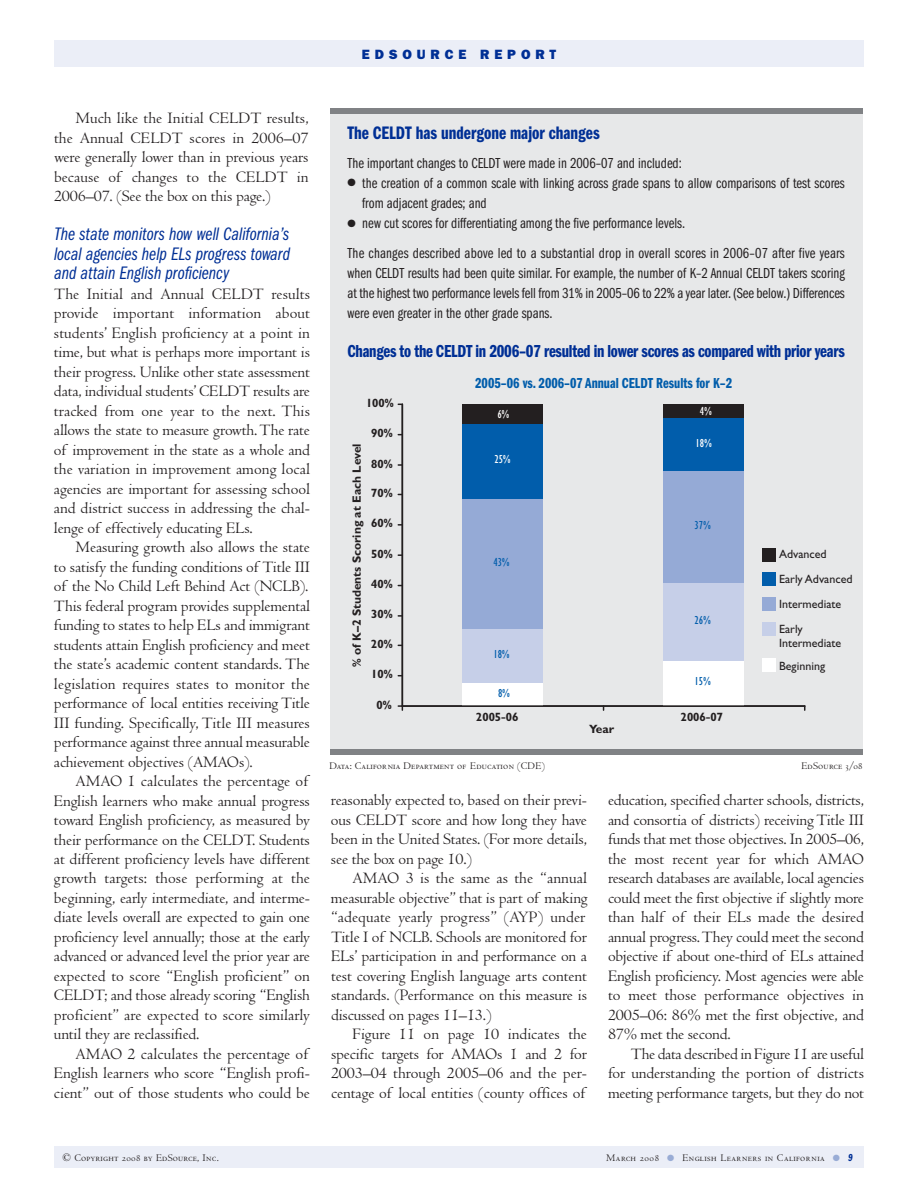
<style>
.page{position:relative;width:918px;height:1188px;background:#fff}
.page>*{position:absolute;margin:0;border:0;box-sizing:border-box;transform-origin:0 0}
.t1{font:18.75px/19.5px "Franklin Gothic Book Cmpr Ital";color:#002f95;text-align:justify}
.t2{font:18.75px "Franklin Gothic Demi Cmpr";color:#002f95}
.t3{font:18px "Franklin Gothic Demi Cmpr";letter-spacing:-.015em;color:#002f95}
.t4{font:16.5px/19.5px "Centaur";letter-spacing:-.01em;color:#231f20;text-align:justify}
.t5{font:15px/20.2px "Franklin Gothic Book Cmpr";color:#231f20}
.t6{font:15px "Franklin Gothic Demi Cmpr";color:#015dab}
.t7{font:800 13.5px "Franklin Gothic";letter-spacing:.36em;color:#002f95}
.t8{font:12px/25px "Gill Sans";color:#231f20}
.t9{font:700 condensed 12px "Gill Sans";color:#231f20}
.t10{font:700 12px "Gill Sans";color:#231f20}
.t11{font:condensed 12px "Gill Sans";color:#015dab}
.t12{font:condensed 12px "Gill Sans";color:#fff}
.t13{font:10.5px "Centaur MT SC";letter-spacing:.02em;color:#231f20}
.t14{font:10.5px "Centaur MT SC";letter-spacing:.045em;color:#231f20}
.s1{color:#99acd5}
.s2{font-family:"Franklin Gothic Demi Cmpr Ital";color:#002f95}
</style>
<div class="page">
<div style="left:54px;top:1146px;width:810px;height:22px;background:#ebeef7"></div>
<div style="left:54px;top:40px;width:810px;height:27px;background:#ebeef7"></div>
<div style="left:330px;top:108px;width:533px;height:643px;background:#e7e8e9"></div>
<div style="left:330px;top:108px;width:533px;height:6px;background:#808285"></div>
<div style="left:330px;top:749px;width:533px;height:6px;background:#808285"></div>
<div style="left:462px;top:683px;width:81px;height:23px;background:#fff"></div>
<div style="left:663px;top:660px;width:81px;height:46px;background:#fff"></div>
<div style="left:462px;top:629px;width:81px;height:54px;background:#c6cfe8"></div>
<div style="left:663px;top:583px;width:81px;height:77px;background:#c6cfe8"></div>
<div style="left:462px;top:499px;width:81px;height:130px;background:#95aad6"></div>
<div style="left:663px;top:471px;width:81px;height:112px;background:#95aad6"></div>
<div style="left:462px;top:424px;width:81px;height:75px;background:#015dab"></div>
<div style="left:663px;top:418px;width:81px;height:53px;background:#015dab"></div>
<div style="left:462px;top:404px;width:81px;height:20px;background:#231f20"></div>
<div style="left:663px;top:404px;width:81px;height:14px;background:#231f20"></div>
<hr style="left:402px;top:404px;width:1px;height:302px;background:#231f20">
<svg style="left:398px;top:705px;width:5px;height:5px"></svg>
<hr style="left:402px;top:705px;width:403px;height:2px;background:#231f20">
<div style="left:762px;top:659px;width:14px;height:13px;background:#fff"></div>
<div style="left:762px;top:622px;width:14px;height:14px;background:#c6cfe8"></div>
<div style="left:762px;top:597px;width:14px;height:14px;background:#95aad6"></div>
<div style="left:762px;top:573px;width:14px;height:13px;background:#015dab"></div>
<div style="left:762px;top:549px;width:14px;height:13px;background:#231f20"></div>
<p class="t7" style="left:362px;top:49px;width:196px">EDSOURCE REPORT</p>
<p class="t4" style="left:54px;top:110px;width:256px;text-indent:22px">Much like the Initial CELDT results, the Annual CELDT scores in 2006–07 were generally lower than in previous years because of changes to the CELDT in 2006–07. (See the box on this page.)</p>
<p class="t1" style="left:54px;top:226px;width:238px">The state monitors how well California’s local agencies help ELs progress toward and attain English proficiency</p>
<p class="t4" style="left:54px;top:285px;width:258px">The Initial and Annual CELDT results provide important information about students’ English proficiency at a point in time, but what is perhaps more important is their progress. Unlike other state assessment data, individual students’CELDT results are tracked from one year to the next. This allows the state to measure growth.The rate of improvement in the state as a whole and the variation in improvement among local agencies are important for assessing school and district success in addressing the chal&shy;lenge of effectively educating ELs.</p>
<p class="t4" style="left:54px;top:539px;width:258px;text-indent:22px">Measuring growth also allows the state to satisfy the funding conditions of Title III of the No Child Left Behind Act (NCLB).<br>This federal program provides supplemental funding to states to help ELs and immigrant students attain English proficiency and meet the state’s academic content standards. The legislation requires states to monitor the performance of local entities receiving Title III funding. Specifically, Title III measures performance against three annual measurable achievement objectives (AMAOs).</p>
<p class="t4" style="left:54px;top:773px;width:258px;text-indent:22px">AMAO 1 calculates the percentage of English learners who make annual progress toward English proficiency, as measured by their performance on the CELDT. Students at different proficiency levels have different growth targets: those performing at the beginning, early intermediate, and interme&shy;diate levels overall are expected to gain one proficiency level annually; those at the early advanced or advanced level the prior year are expected to score “English proficient” on CELDT; and those already scoring “English proficient” are expected to score similarly until they are reclassified.</p>
<p class="t4" style="left:54px;top:1046px;width:257px;text-indent:22px">AMAO 2 calculates the percentage of English learners who score “English profi&shy;cient” out of those students who could be</p>
<p class="t2" style="left:348px;top:126px;width:254px">The CELDT has undergone major changes</p>
<p class="t5" style="left:348px;top:154px;width:336px">The important changes to CELDT were made in 2006–07 and included:</p>
<p class="t5" style="left:362px;top:174px;width:484px;text-indent:-15px">● the creation of a common scale with linking across grade spans to allow comparisons of test scores from adjacent grades; and</p>
<p class="t5" style="left:348px;top:210px;width:499px;line-height:29.2px">● new cut scores for differentiating among the five performance levels.<br>The changes described above led to a substantial drop in overall scores in 2006–07 after five years</p>
<p class="t5" style="left:348px;top:264px;width:499px;text-align:justify">when CELDT results had been quite similar. For example, the number of K–2 Annual CELDT takers scoring at the highest two performance levels fell from 31% in 2005–06 to 22% a year later.(See below.) Differences were even greater in the other grade spans.</p>
<p class="t3" style="left:348px;top:345px;width:499px">Changes to the CELDT in 2006–07 resulted in lower scores as compared with prior years</p>
<p class="t6" style="left:475px;top:378px;width:258px">2005–06 vs 2006–07 Annual CELDT Result or K–2</p>
<p class="t9" style="left:366px;top:398px;width:29px">100%</p>
<p class="t9" style="left:371px;top:429px;width:23px">90%</p>
<p class="t10" style="left:352px;top:667px;width:225px;rotate:-90deg">% of K 2 Students Scoring at Each Level</p>
<p class="t9" style="left:371px;top:459px;width:23px">80%</p>
<p class="t9" style="left:371px;top:488px;width:23px">70%</p>
<p class="t9" style="left:371px;top:519px;width:23px">60%</p>
<p class="t9" style="left:371px;top:549px;width:23px">50%</p>
<p class="t9" style="left:371px;top:580px;width:23px">40%</p>
<p class="t9" style="left:371px;top:610px;width:23px">30%</p>
<p class="t9" style="left:371px;top:639px;width:23px">20%</p>
<p class="t9" style="left:371px;top:670px;width:23px">10%</p>
<p class="t9" style="left:376px;top:700px;width:17px">0%</p>
<p class="t12" style="left:498px;top:410px;width:13px">6%</p>
<p class="t12" style="left:700px;top:407px;width:13px">4%</p>
<p class="t12" style="left:494px;top:455px;width:18px">25%</p>
<p class="t11" style="left:493px;top:557px;width:18px">43%</p>
<p class="t11" style="left:493px;top:649px;width:18px">18%</p>
<p class="t11" style="left:498px;top:688px;width:13px">8%</p>
<p class="t12" style="left:696px;top:438px;width:18px">18%</p>
<p class="t11" style="left:695px;top:521px;width:18px">37%</p>
<p class="t11" style="left:695px;top:615px;width:18px">26%</p>
<p class="t11" style="left:695px;top:677px;width:18px">15%</p>
<p class="t9" style="left:476px;top:712px;width:44px">2005 06</p>
<p class="t9" style="left:681px;top:712px;width:44px">2006 07</p>
<p class="t10" style="left:589px;top:724px;width:27px">Year</p>
<p class="t8" style="left:779px;top:543px;width:75px">Advanced<br>Early Advanced<br>Intermediate<br>Early</p>
<p class="t8" style="left:779px;top:632px;width:64px;line-height:23.1px">Intermediate<br>Beginnin</p>
<p class="t13" style="left:330px;top:762px;width:217px">Data: California Department of Education (CDE)</p>
<p class="t13" style="left:801px;top:762px;width:63px">EdSource 3/08</p>
<p class="t4" style="left:331px;top:792px;width:258px">reasonably expected to, based on their previ&shy;ous CELDT score and how long they have been in the United States. (For more details, see the box on page 10.)</p>
<p class="t4" style="left:331px;top:870px;width:258px;text-align:left;text-indent:22px">AMAO 3 is the same as the “annual measurable objective” that is part of making “adequate yearly progress” (AYP) under Title I of NCLB. Schools are monitored for ELs’ participation in and performance on a test covering English language arts content standards. (Performance on this measure is discussed on pages 11–13.)</p>
<p class="t4" style="left:331px;top:1026px;width:258px;text-indent:22px">Figure 11 on page 10 indicates the specific targets for AMAOs 1 and 2 for 2003–04 through 2005–06 and the per&shy;centage of local entities (county offices of</p>
<p class="t4" style="left:608px;top:792px;width:258px">education, specified charter schools, districts, and consortia of districts) receiving Title III funds that met those objectives. In 2005–06, the most recent year for which AMAO research databases are available, local agencies could meet the first objective if slightly more than half of their ELs made the desired annual progress.They could meet the second objective if about one-third of ELs attained English proficiency. Most agencies were able to meet those performance objectives in 2005–06: 86% met the first objective, and 87% met the second.</p>
<p class="t4" style="left:608px;top:1046px;width:257px;text-indent:23px">The data described in Figure 11 are useful for understanding the portion of districts meeting performance targets, but they do not</p>
<p class="t13" style="left:63px;top:1154px;width:158px">© Copyright 2008 by EdSource, Inc.</p>
<p class="t14" style="left:606px;top:1154px;width:248px">March 2008 <span class="s1">●</span> English Learners in California <span class="s1">●</span> <span class="s2">9</span></p>
</div>
